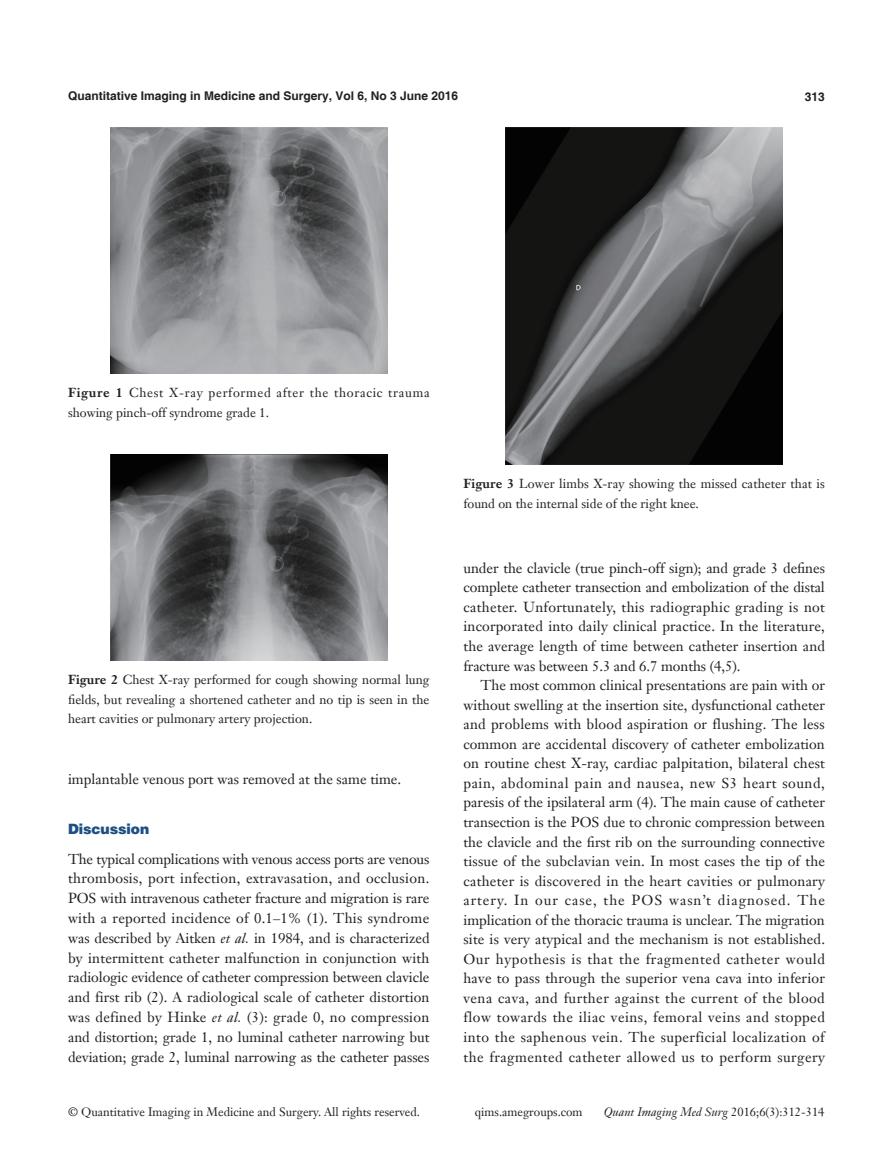
<style>
.page{position:relative;width:893px;height:1170px;background:#fff}
.page>*{position:absolute;margin:0;border:0;box-sizing:border-box;transform-origin:0 0}
.t1{font:14.25px/19.5px "Janson Text LT";color:#231f20;text-align:justify}
.t2{font:900 14.25px "Helvetica";color:#1c5085}
.t3{font:12.75px/19.5px "Janson Text LT";color:#231f20;text-align:justify}
.t4{font:12.75px/19.5px "Janson Text LT";letter-spacing:.055em;color:#231f20}
.t5{font:12px "Janson Text LT";color:#231f20}
.t6{font:700 12px "Helvetica";color:#231f20}
.t7{font:italic 12px "Janson Text LT";color:#231f20}
.s1{font-weight:700}
.s2{font-style:italic}
.s3{font-style:normal}
</style>
<div class="page">
<img style="left:111px;top:128px;width:276px;height:245px">
<img style="left:111px;top:454px;width:276px;height:206px">
<img style="left:506px;top:128px;width:276px;height:336px">
<p class="t6" style="left:68px;top:88px;width:392px">Quantitative Imaging in Medicine and Surgery, Vol 6, No 3 June 2016</p>
<p class="t6" style="left:805px;top:89px;width:22px">313</p>
<p class="t4" style="left:68px;top:383px;width:363px"><span class="s1">Figure 1</span> Chest X-ray performed after the thoracic trauma showing pinch-off syndrome grade 1.</p>
<p class="t3" style="left:68px;top:670px;width:363px"><span class="s1">Figure 2</span> Chest X-ray performed for cough showing normal lung fields, but revealing a shortened catheter and no tip is seen in the heart cavities or pulmonary artery projection.</p>
<p class="t1" style="left:68px;top:769px;width:335px">implantable venous port was removed at the same time.</p>
<p class="t2" style="left:68px;top:819px;width:83px">Discussion</p>
<p class="t1" style="left:68px;top:848px;width:363px">The typical complications with venous access ports are venous thrombosis, port infection, extravasation, and occlusion.<br>POS with intravenous catheter fracture and migration is rare with a reported incidence of 0.1–1% (1). This syndrome was described by Aitken <span class="s2">et al.</span> in 1984, and is characterized by intermittent catheter malfunction in conjunction with radiologic evidence of catheter compression between clavicle and first rib (2). A radiological scale of catheter distortion was defined by Hinke <span class="s2">et al.</span> (3): grade 0, no compression and distortion; grade 1, no luminal catheter narrowing but deviation; grade 2, luminal narrowing as the catheter passes</p>
<p class="t3" style="left:463px;top:474px;width:363px"><span class="s1">Figure 3</span> Lower limbs X-ray showing the missed catheter that is found on the internal side of the right knee.</p>
<p class="t1" style="left:463px;top:558px;width:363px">under the clavicle (true pinch-off sign); and grade 3 defines complete catheter transection and embolization of the distal catheter. Unfortunately, this radiographic grading is not incorporated into daily clinical practice. In the literature, the average length of time between catheter insertion and fracture was between 5.3 and 6.7 months (4,5).</p>
<p class="t1" style="left:463px;top:675px;width:363px;text-indent:17px">The most common clinical presentations are pain with or without swelling at the insertion site, dysfunctional catheter and problems with blood aspiration or flushing. The less common are accidental discovery of catheter embolization on routine chest X-ray, cardiac palpitation, bilateral chest pain, abdominal pain and nausea, new S3 heart sound, paresis of the ipsilateral arm (4). The main cause of catheter transection is the POS due to chronic compression between the clavicle and the first rib on the surrounding connective tissue of the subclavian vein. In most cases the tip of the catheter is discovered in the heart cavities or pulmonary artery. In our case, the POS wasn’t diagnosed. The implication of the thoracic trauma is unclear. The migration site is very atypical and the mechanism is not established.<br>Our hypothesis is that the fragmented catheter would have to pass through the superior vena cava into inferior vena cava, and further against the current of the blood flow towards the iliac veins, femoral veins and stopped into the saphenous vein. The superficial localization of the fragmented catheter allowed us to perform surgery</p>
<p class="t5" style="left:68px;top:1104px;width:354px">© Quantitative Imaging in Medicine and Surgery. All rights reserved.</p>
<p class="t5" style="left:475px;top:1104px;width:109px">qims.amegroups.com</p>
<p class="t7" style="left:604px;top:1104px;width:222px">Quant Imaging Med Surg <span class="s3">2016;6(3):312-314</span></p>
</div>
